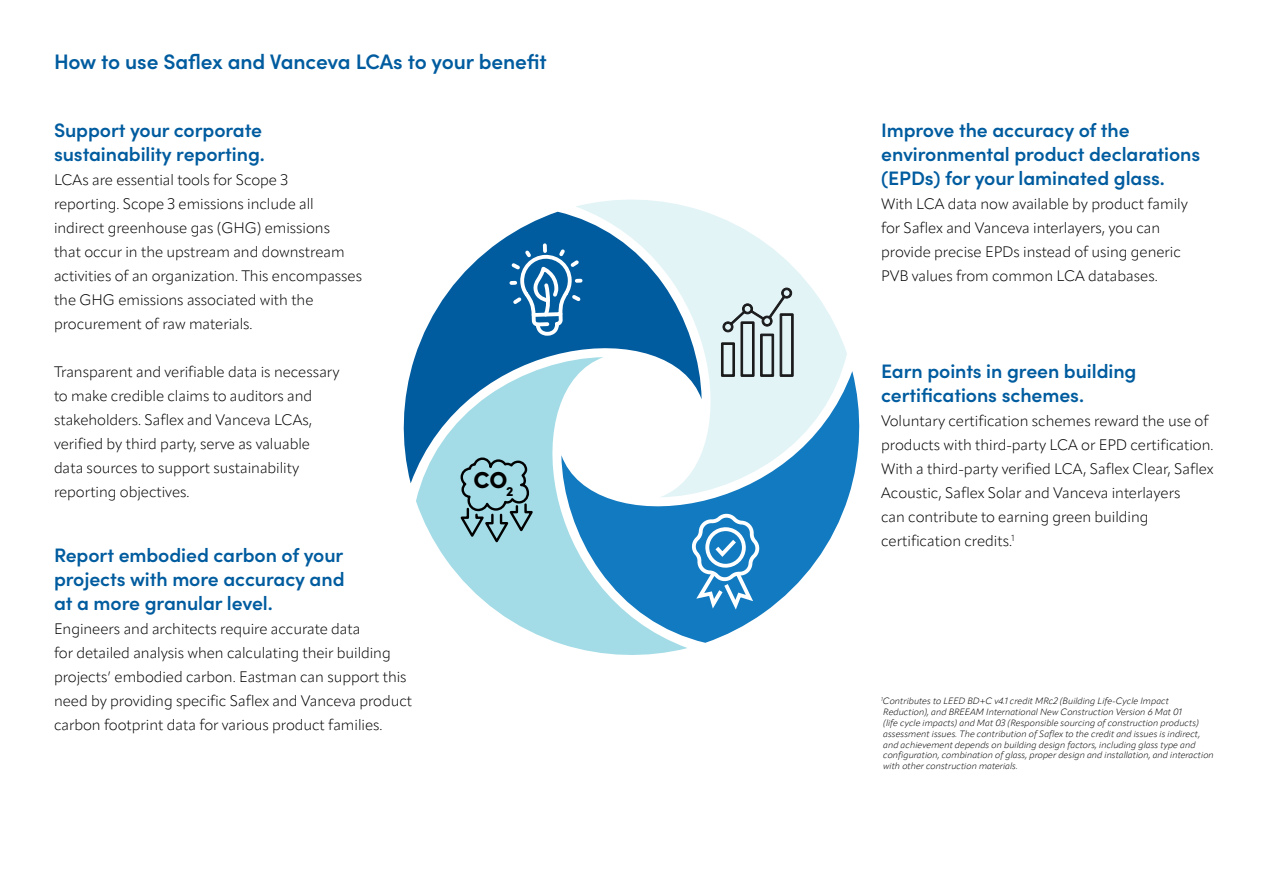
<style>
.page{position:relative;width:1263px;height:893px;background:#fff}
.page>*{position:absolute;margin:0;border:0;box-sizing:border-box;transform-origin:0 0}
.t1{font:900 23.1px "Sofia Pro";color:#000}
.t2{font:600 21px "Sofia Pro";letter-spacing:-.005em;color:#005c9f}
.t3{font:600 19.5px/24px "Sofia Pro";letter-spacing:-.005em;color:#005c9f}
.t4{font:300 15px/24px "Apparat";letter-spacing:-.005em;color:#000}
.t5{font:italic 300 9px/10.8px "Apparat";color:#000}
</style>
<div class="page">
<svg style="left:576px;top:199px;width:271px;height:172px;fill:#e3f4f7"></svg>
<svg style="left:403px;top:212px;width:298px;height:271px"></svg>
<svg style="left:416px;top:357px;width:272px;height:298px"></svg>
<svg style="left:561px;top:371px;width:299px;height:272px"></svg>
<svg style="left:687px;top:509px;width:77px;height:105px"></svg>
<div style="left:705px;top:527px;width:41px;height:41px;border:4px solid #fff;border-radius:50%"></div>
<svg style="left:721px;top:288px;width:73px;height:89px;background:#b0bdc0"></svg>
<svg style="left:458px;top:245px;width:126px;height:342px;background:#76b1cd"></svg>
<h2 class="t2" style="left:54px;top:46px;width:494px">How to use Saflex and Vanceva LCAs to your benefit</h2>
<h3 class="t3" style="left:54px;top:117px;width:212px">Support your corporate sustainability reporting.</h3>
<p class="t4" style="left:54px;top:168px;width:310px">LCAs are essential tools for Scope 3<br>reporting. Scope 3 emissions include all indirect greenhouse gas (GHG) emissions<br>that occur in the upstream and downstream activities of an organization. This encompasses the GHG emissions associated with the procurement of raw materials.</p>
<p class="t4" style="left:54px;top:360px;width:287px">Transparent and verifiable data is necessary to make credible claims to auditors and stakeholders. Saflex and Vanceva LCAs, verified by third party, serve as valuable data sources to support sustainability reporting objectives.</p>
<h3 class="t3" style="left:54px;top:542px;width:292px;text-align:justify">Report embodied carbon of your projects with more accuracy and at a more granular level.</h3>
<p class="t4" style="left:54px;top:617px;width:360px">Engineers and architects require accurate data<br>for detailed analysis when calculating their building projects’ embodied carbon. Eastman can support this need by providing specific Saflex and Vanceva product carbon footprint data for various product families.</p>
<h1 class="t1" style="left:473px;top:462px;width:42px">CO<sub>2</sub></h1>
<h3 class="t3" style="left:881px;top:117px;width:321px">Improve the accuracy of the environmental product declarations (EPDs) for your laminated glass.</h3>
<p class="t4" style="left:881px;top:192px;width:308px">With LCA data now available by product family for Saflex and Vanceva interlayers, you can provide precise EPDs instead of using generic PVB values from common LCA databases.</p>
<h3 class="t3" style="left:881px;top:358px;width:257px">Earn points in green building certifications schemes.</h3>
<p class="t4" style="left:881px;top:409px;width:334px">Voluntary certification schemes reward the use of products with third-party LCA or EPD certification.<br>With a third-party verified LCA, Saflex Clear, Saflex Acoustic, Saflex Solar and Vanceva interlayers<br>can contribute to earning green building certification credits.<sup>1</sup></p>
<p class="t5" style="left:881px;top:696px;width:334px"><sup>1</sup>Contributes to LEED BD+C v4.1 credit MRc2 (Building Life-Cycle Impact Reduction), and BREEAM International New Construction Version 6 Mat 01<br>(life cycle impacts) and Mat 03 (Responsible sourcing of construction products) assessment issues. The contribution of Saflex to the credit and issues is indirect, and achievement depends on building design factors, including glass type and configuration, combination of glass, proper design and installation, and interaction with other construction materials.</p>
</div>
